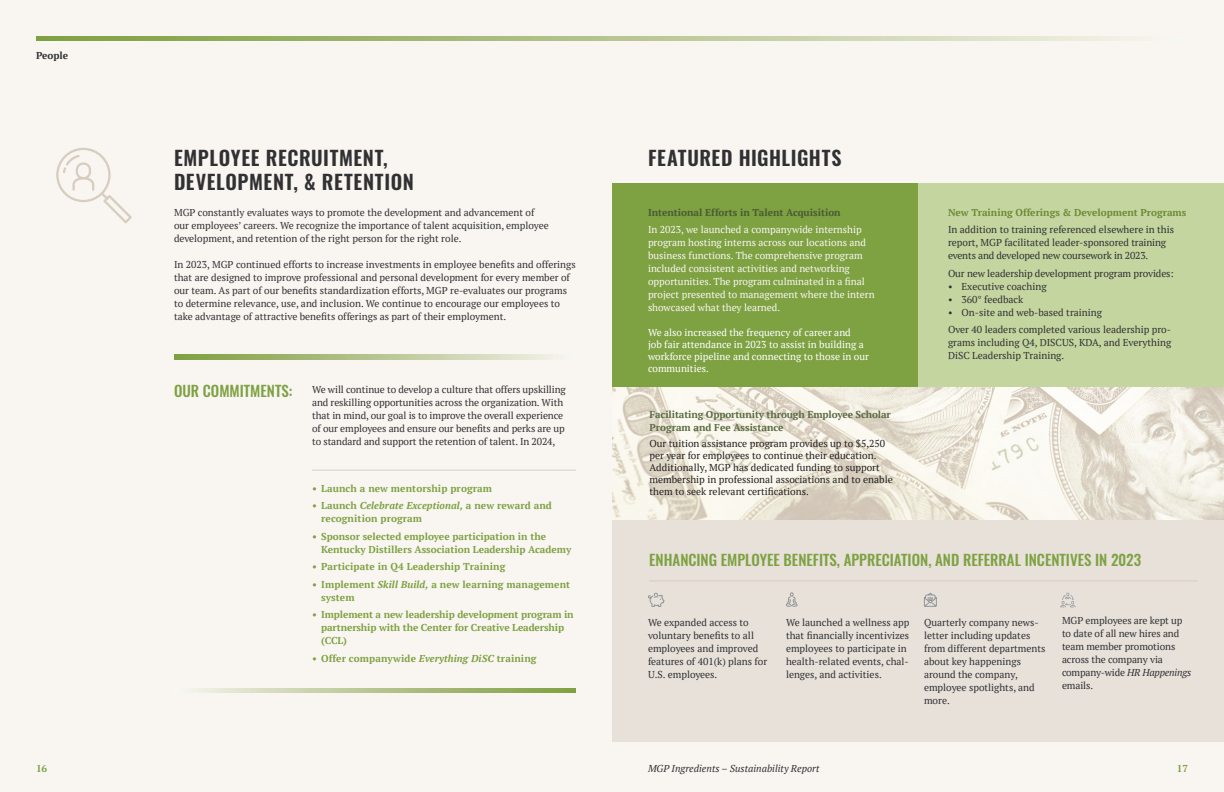
<style>
.page{position:relative;width:1224px;height:792px;background:#f9f6f2}
.page>*{position:absolute;margin:0;border:0;box-sizing:border-box;transform-origin:0 0}
.t1{font:600 20px/24px "Oswald";letter-spacing:.035em;color:#313133}
.t2{font:500 15px "Oswald";color:#7ea142}
.Paragraph_Style_2{font:10px/13px "PT Serif";color:#313133}
.t3{font:700 10px/13px "PT Serif";color:#7ea142}
.t4{font:10px/13px "PT Serif";color:#f9f6f2}
.t5{font:10px/12px "PT Serif";color:#231f20}
.t6{font:10px/12px "PT Serif";color:#fff}
.t7{font:700 10px/13px "PT Serif";letter-spacing:-.01em;color:#596a40}
.t8{font:700 10px "PT Serif";color:#6b8a36}
.t9{font:700 10px "PT Serif";color:#495a35}
.t10{font:italic 10px "PT Serif";color:#313133}
.t11{font:700 10px "PT Serif";color:#313133}
.s1{font-style:italic}
</style>
<div class="page">
<div style="left:612px;top:374px;width:612px;height:368px;background:#e7e1da"></div>
<svg style="left:36px;top:36px;width:1089px;height:4px;background:#b5c48e"></svg>
<svg style="left:174px;top:355px;width:380px;height:4px;background:#b4c48e"></svg>
<svg style="left:197px;top:688px;width:379px;height:4px;background:#b5c48e"></svg>
<hr style="left:312px;top:470px;width:264px;height:1px;background:#d7cdc0">
<div style="left:612px;top:184px;width:306px;height:203px;background:#7ea142"></div>
<div style="left:918px;top:184px;width:306px;height:203px;background:#c5d5a0"></div>
<hr style="left:649px;top:580px;width:549px;height:1px;background:#d7cdc0">
<svg style="left:56px;top:148px;width:76px;height:75px"></svg>
<svg style="left:1060px;top:593px;width:16px;height:14px"></svg>
<svg style="left:924px;top:592px;width:13px;height:15px"></svg>
<svg style="left:786px;top:592px;width:12px;height:15px"></svg>
<svg style="left:648px;top:592px;width:17px;height:15px"></svg>
<img style="left:612px;top:387px;width:612px;height:132px">
<p class="t11" style="left:36px;top:49px;width:34px">People</p>
<p class="t1" style="left:174px;top:147px;width:241px">EMPLOYEE RECRUITMENT,<br>DEVELOPMENT, &amp; RETENTION</p>
<p class="t1" style="left:648px;top:147px;width:195px">FEATURED HIGHLIGHTS</p>
<p class="t9" style="left:648px;top:206px;width:194px">Intentional Efforts in Talent Acquisition</p>
<p class="t4" style="left:648px;top:223px;width:228px">In 2023, we launched a companywide internship program hosting interns across our locations and business functions. The comprehensive program included consistent activities and networking opportunities. The program culminated in a final project presented to management where the intern showcased what they learned.</p>
<p class="t6" style="left:648px;top:327px;width:222px">We also increased the frequency of career and<br>job fair attendance in 2023 to assist in building a workforce pipeline and connecting to those in our communities.</p>
<p class="Paragraph_Style_2" style="left:174px;top:206px;width:376px">MGP constantly evaluates ways to promote the development and advancement of our employees’ careers. We recognize the importance of talent acquisition, employee development, and retention of the right person for the right role.</p>
<p class="Paragraph_Style_2" style="left:174px;top:258px;width:403px">In 2023, MGP continued efforts to increase investments in employee benefits and offerings that are designed to improve professional and personal development for every member of our team. As part of our benefits standardization efforts, MGP re-evaluates our programs to determine relevance, use, and inclusion. We continue to encourage our employees to take advantage of attractive benefits offerings as part of their employment.</p>
<p class="t8" style="left:948px;top:206px;width:240px">New Training Offerings &amp; Development Programs</p>
<p class="Paragraph_Style_2" style="left:948px;top:223px;width:228px">In addition to training referenced elsewhere in this report, MGP facilitated leader-sponsored training events and developed new coursework in 2023.</p>
<p class="Paragraph_Style_2" style="left:948px;top:267px;width:227px">Our new leadership development program provides:</p>
<p class="Paragraph_Style_2" style="left:948px;top:280px;width:100px">• Executive coaching</p>
<p class="Paragraph_Style_2" style="left:948px;top:293px;width:77px">• 360° feedback</p>
<p class="Paragraph_Style_2" style="left:948px;top:306px;width:156px">• On-site and web-based training</p>
<p class="Paragraph_Style_2" style="left:948px;top:323px;width:225px;text-align:justify">Over 40 leaders completed various leadership pro&shy;grams including Q4, DISCUS, KDA, and Everything DiSC Leadership Training.</p>
<p class="t2" style="left:174px;top:380px;width:120px">OUR COMMITMENTS:</p>
<p class="Paragraph_Style_2" style="left:312px;top:383px;width:255px">We will continue to develop a culture that offers upskilling and reskilling opportunities across the organization. With that in mind, our goal is to improve the overall experience of our employees and ensure our benefits and perks are up to standard and support the retention of talent. In 2024,</p>
<p class="t3" style="left:312px;top:481px;width:181px">• Launch a new mentorship program</p>
<p class="t3" style="left:321px;top:499px;width:232px;text-indent:-9px">• Launch <span class="s1">Celebrate Exceptional,</span> a new reward and recognition program</p>
<p class="t3" style="left:321px;top:529px;width:252px;text-indent:-9px">• Sponsor selected employee participation in the<br>Kentucky Distillers Association Leadership Academy</p>
<p class="t3" style="left:312px;top:560px;width:195px">• Participate in Q4 Leadership Training</p>
<p class="t3" style="left:321px;top:577px;width:251px;text-indent:-9px">• Implement <span class="s1">Skill Build,</span> a new learning management system</p>
<p class="t3" style="left:321px;top:608px;width:254px;text-indent:-9px">• Implement a new leadership development program in partnership with the Center for Creative Leadership (CCL)</p>
<p class="t3" style="left:312px;top:651px;width:226px">• Offer companywide <span class="s1">Everything DiSC</span> training</p>
<p class="t7" style="left:650px;top:408px;width:243px">Facilitating Opportunity through Employee Scholar<br>Program and Fee Assistance</p>
<p class="t5" style="left:650px;top:438px;width:245px">Our tuition assistance program provides up to $5,250 per year for employees to continue their education.<br>Additionally, MGP has dedicated funding to support membership in professional associations and to enable them to seek relevant certifications.</p>
<p class="t2" style="left:649px;top:549px;width:493px">ENHANCING EMPLOYEE BENEFITS, APPRECIATION, AND REFERRAL INCENTIVES IN 2023</p>
<p class="Paragraph_Style_2" style="left:648px;top:616px;width:121px">We expanded access to voluntary benefits to all employees and improved features of 401(k) plans for<br>U.S. employees.</p>
<p class="Paragraph_Style_2" style="left:786px;top:616px;width:125px">We launched a wellness app that financially incentivizes employees to participate in health-related events, chal&shy;lenges, and activities.</p>
<p class="Paragraph_Style_2" style="left:924px;top:616px;width:123px">Quarterly company news&shy;letter including updates from different departments about key happenings around the company, employee spotlights, and more.</p>
<p class="Paragraph_Style_2" style="left:1062px;top:614px;width:131px">MGP employees are kept up to date of all new hires and team member promotions across the company via company-wide <span class="s1">HR Happenings </span>emails.</p>
<p class="t3" style="left:36px;top:762px;width:13px">16</p>
<p class="t10" style="left:648px;top:762px;width:173px">MGP Ingredients – Sustainability Report</p>
<p class="t3" style="left:1177px;top:762px;width:13px">17</p>
</div>
